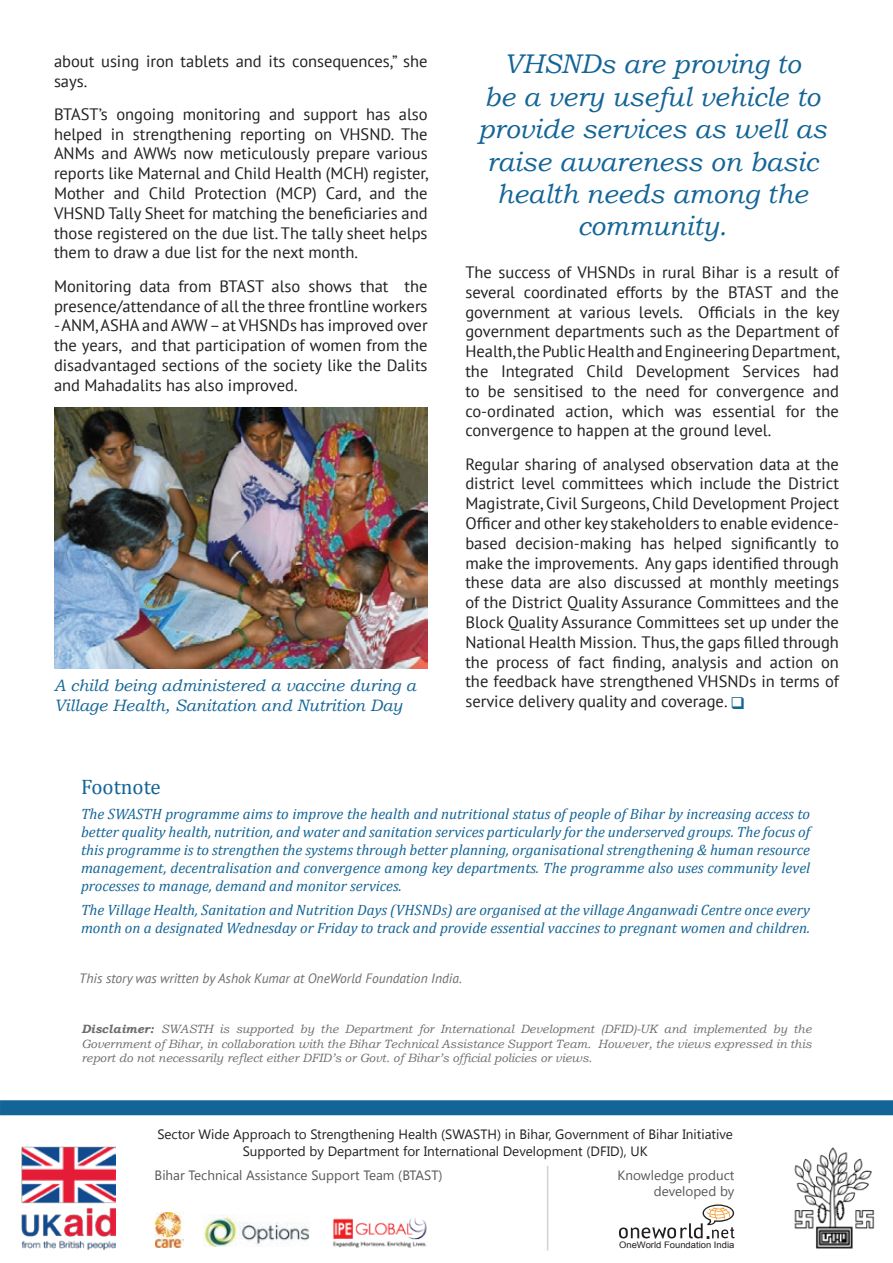
<style>
.page{position:relative;width:893px;height:1263px;background:#fff}
.page>*{position:absolute;margin:0;border:0;box-sizing:border-box;transform-origin:0 0}
.t1{font:italic 27px/32.4px "Bookman Old Style";color:#146597;text-align:center}
.t2{font:21px "Cambria";color:#146597}
.t3{font:16.5px/19.8px "PT Sans";color:#231f20;text-align:justify}
.t4{font:italic 16.5px/19.8px "Bookman Old Style";color:#146597}
.t5{font:italic 15px/18px "Cambria";color:#146597;text-align:justify}
.t6{font:13.5px/16.2px "Segoe UI";color:#231f20;text-align:center}
.t7{font:13.5px/16.2px "Segoe UI";color:#57585a;text-align:right}
.t8{font:italic 13.5px "PT Sans";color:#6c6d70}
.t9{font:italic 12px/14.4px "Bookman Old Style";color:#6c6d70;text-align:justify}
.t10{font:9px "Arial";color:#231f20;scale:1.05 1}
.s1{color:#146597}
.s2{font-weight:700}
</style>
<div class="page">
<div style="left:0;top:1100px;width:893px;height:15px;background:#146597"></div>
<img style="left:22px;top:1146px;width:93px;height:103px">
<img style="left:794px;top:1147px;width:81px;height:102px">
<img style="left:155px;top:1212px;width:28px;height:35px">
<img style="left:204px;top:1215px;width:106px;height:32px">
<img style="left:333px;top:1217px;width:94px;height:31px">
<svg style="left:619px;top:1204px;width:115px;height:34px"></svg>
<hr style="left:547px;top:1166px;width:1px;height:84px;background:#d1d2d4">
<img style="left:54px;top:408px;width:374px;height:261px">
<p class="t3" style="left:54px;top:51px;width:375px">about using iron tablets and its consequences,” she says.</p>
<p class="t3" style="left:54px;top:104px;width:376px">BTAST’s ongoing monitoring and support has also helped in strengthening reporting on VHSND. The ANMs and AWWs now meticulously prepare various reports like Maternal and Child Health (MCH) register, Mother and Child Protection (MCP) Card, and the VHSND Tally Sheet for matching the beneficiaries and those registered on the due list. The tally sheet helps them to draw a due list for the next month.</p>
<p class="t3" style="left:54px;top:276px;width:375px">Monitoring data from BTAST also shows that the presence/attendance of all the three frontline workers</p>
<p class="t3" style="left:54px;top:315px;width:375px">- ANM, ASHA and AWW – at VHSNDs has improved over the years, and that participation of women from the disadvantaged sections of the society like the Dalits and Mahadalits has also improved.</p>
<p class="t4" style="left:54px;top:675px;width:364px">A child being administered a vaccine during a<br>Village Health, Sanitation and Nutrition Day</p>
<h1 class="t1" style="left:478px;top:48px;width:350px">VHSNDs are proving to<br>be a very useful vehicle to provide services as well as raise awareness on basic health needs among the community.</h1>
<p class="t3" style="left:465px;top:262px;width:376px">The success of VHSNDs in rural Bihar is a result of several coordinated efforts by the BTAST and the government at various levels. Officials in the key government departments such as the Department of Health, the Public Health and Engineering Department, the Integrated Child Development Services had to be sensitised to the need for convergence and co-ordinated action, which was essential for the convergence to happen at the ground level.</p>
<p class="t3" style="left:465px;top:454px;width:375px">Regular sharing of analysed observation data at the district level committees which include the District Magistrate, Civil Surgeons, Child Development Project Officer and other key stakeholders to enable evidence&shy;based decision-making has helped significantly to make the improvements. Any gaps identified through these data are also discussed at monthly meetings of the District Quality Assurance Committees and the Block Quality Assurance Committees set up under the National Health Mission. Thus, the gaps filled through the process of fact finding, analysis and action on the feedback have strengthened VHSNDs in terms of service delivery quality and coverage. <span class="s1">❑</span></p>
<p class="t2" style="left:81px;top:774px;width:81px">Footnote</p>
<p class="t5" style="left:81px;top:804px;width:731px">The SWASTH programme aims to improve the health and nutritional status of people of Bihar by increasing access to better quality health, nutrition, and water and sanitation services particularly for the underserved groups. The focus of this programme is to strengthen the systems through better planning, organisational strengthening &amp; human resource management, decentralisation and convergence among key departments. The programme also uses community level processes to manage, demand and monitor services.</p>
<p class="t5" style="left:81px;top:901px;width:730px">The Village Health, Sanitation and Nutrition Days (VHSNDs) are organised at the village Anganwadi Centre once every month on a designated Wednesday or Friday to track and provide essential vaccines to pregnant women and children.</p>
<p class="t8" style="left:79px;top:970px;width:384px">This story was written by Ashok Kumar at OneWorld Foundation India.</p>
<p class="t9" style="left:81px;top:1022px;width:732px"><span class="s2">Disclaimer:</span> SWASTH is supported by the Department for International Development (DFID)-UK and implemented by the Government of Bihar, in collaboration with the Bihar Technical Assistance Support Team. However, the views expressed in this report do not necessarily reflect either DFID’s or Govt. of Bihar’s official policies or views.</p>
<p class="t6" style="left:157px;top:1126px;width:577px">Sector Wide Approach to Strengthening Health (SWASTH) in Bihar, Government of Bihar Initiative<br>Supported by Department for International Development (DFID), UK</p>
<p class="t7" style="left:155px;top:1167px;width:289px">Bihar Technical Assistance Support Team (BTAST)</p>
<p class="t7" style="left:618px;top:1166px;width:118px">Knowledge product developed by</p>
<p class="t10" style="left:619px;top:1239px;width:111px">OneWorld Foundation India</p>
</div>
